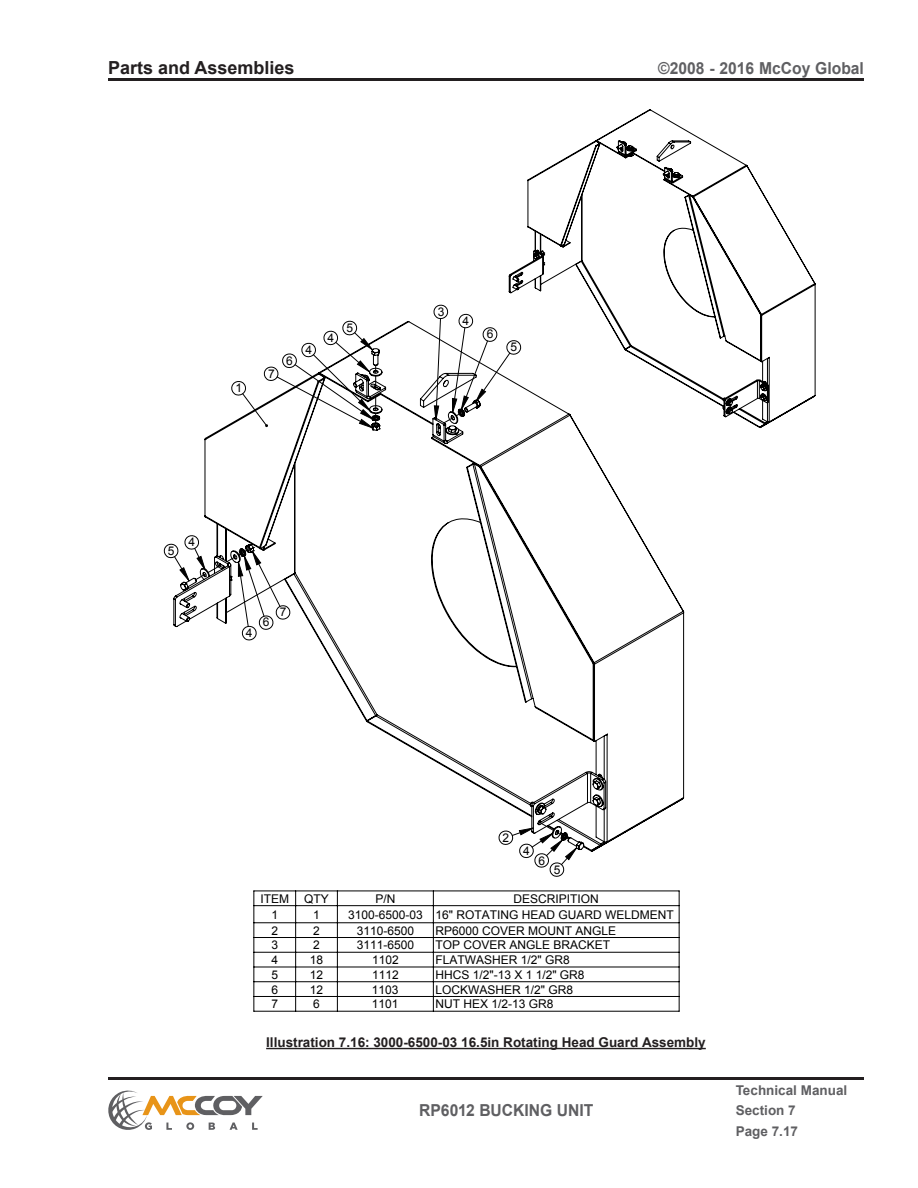
<style>
.page{position:relative;width:918px;height:1188px;background:#fff}
.page>*{position:absolute;margin:0;border:0;box-sizing:border-box;transform-origin:0 0}
.t1{font:700 18px "Arial";color:#231f20}
.t2{font:700 16.5px "Arial";color:#5f5f62;scale:.95 1}
.t3{font:700 16.5px "Arial";color:#5f5f62;scale:.95 1}
.Image_Caption{font:700 13.5px "Arial";color:#231f20}
.t4{font:700 13.5px/20.2px "Arial";color:#5f5f62}
.t5{font:12px "Arial";color:#000}
</style>
<div class="page">
<hr style="left:108px;top:78px;width:756px;height:3px;background:#231f20">
<hr style="left:108px;top:1077px;width:756px;height:3px;background:#231f20">
<svg style="left:108px;top:1090px;width:155px;height:40px"></svg>
<hr style="left:266px;top:1048px;width:440px;height:1px;background:#231f20">
<hr style="left:253px;top:891px;width:1px;height:120px;background:#000">
<hr style="left:254px;top:1011px;width:425px;height:1px;background:#000">
<hr style="left:679px;top:891px;width:1px;height:120px;background:#000">
<hr style="left:254px;top:891px;width:425px;height:1px;background:#000">
<svg style="left:295px;top:892px;width:1px;height:13px"></svg>
<svg style="left:337px;top:892px;width:1px;height:13px"></svg>
<svg style="left:433px;top:892px;width:1px;height:13px"></svg>
<hr style="left:295px;top:906px;width:1px;height:105px;background:#000">
<hr style="left:337px;top:906px;width:1px;height:105px;background:#000">
<hr style="left:433px;top:906px;width:1px;height:105px;background:#000">
<hr style="left:254px;top:922px;width:425px;height:1px;background:#000">
<hr style="left:254px;top:937px;width:425px;height:1px;background:#000">
<hr style="left:254px;top:952px;width:425px;height:1px;background:#000">
<hr style="left:254px;top:967px;width:425px;height:1px;background:#000">
<hr style="left:254px;top:981px;width:425px;height:1px;background:#000">
<hr style="left:254px;top:996px;width:425px;height:1px;background:#000">
<hr style="left:254px;top:905px;width:425px;height:1px;background:#000">
<svg style="left:173px;top:321px;width:511px;height:531px"></svg>
<svg style="left:473px;top:402px;width:5px;height:7px"></svg>
<svg style="left:537px;top:821px;width:33px;height:19px"></svg>
<svg style="left:436px;top:409px;width:31px;height:19px"></svg>
<svg style="left:375px;top:365px;width:1px;height:24px"></svg>
<svg style="left:373px;top:397px;width:5px;height:30px"></svg>
<svg style="left:195px;top:548px;width:55px;height:33px"></svg>
<svg style="left:509px;top:109px;width:307px;height:319px"></svg>
<h1 class="t1" style="left:108px;top:56px;width:188px">Parts and Assemblies</h1>
<h2 class="t2" style="left:658px;top:57px;width:218px">©2008 - 2016 McCoy Global</h2>
<p class="t5" style="left:235px;top:380px;width:8px">1</p>
<p class="t5" style="left:268px;top:366px;width:8px">7</p>
<p class="t5" style="left:286px;top:353px;width:8px">6</p>
<p class="t5" style="left:305px;top:342px;width:8px">4</p>
<p class="t5" style="left:327px;top:330px;width:8px">4</p>
<p class="t5" style="left:346px;top:320px;width:8px">5</p>
<p class="t5" style="left:168px;top:543px;width:8px">5</p>
<p class="t5" style="left:189px;top:534px;width:8px">4</p>
<p class="t5" style="left:246px;top:625px;width:8px">4</p>
<p class="t5" style="left:263px;top:614px;width:8px">6</p>
<p class="t5" style="left:280px;top:604px;width:8px">7</p>
<p class="t5" style="left:438px;top:304px;width:8px">3</p>
<p class="t5" style="left:463px;top:313px;width:8px">4</p>
<p class="t5" style="left:487px;top:326px;width:8px">6</p>
<p class="t5" style="left:511px;top:339px;width:8px">5</p>
<p class="t5" style="left:503px;top:830px;width:8px">2</p>
<p class="t5" style="left:523px;top:843px;width:8px">4</p>
<p class="t5" style="left:538px;top:852px;width:8px">6</p>
<p class="t5" style="left:554px;top:862px;width:8px">5</p>
<p class="t5" style="left:260px;top:891px;width:30px">ITEM</p>
<p class="t5" style="left:304px;top:891px;width:26px">QTY</p>
<p class="t5" style="left:375px;top:891px;width:22px">P/N</p>
<p class="t5" style="left:514px;top:891px;width:87px">DESCRIPITION</p>
<p class="t5" style="left:271px;top:907px;width:8px">1</p>
<p class="t5" style="left:313px;top:907px;width:8px">1</p>
<p class="t5" style="left:348px;top:907px;width:327px">3100-6500-03 16" ROTATING HEAD GUARD WELDMENT</p>
<p class="t5" style="left:271px;top:922px;width:8px">2</p>
<p class="t5" style="left:313px;top:922px;width:8px">2</p>
<p class="t5" style="left:357px;top:922px;width:59px">3110-6500</p>
<p class="t5" style="left:435px;top:922px;width:182px">RP6000 COVER MOUNT ANGLE</p>
<p class="t5" style="left:271px;top:937px;width:8px">3</p>
<p class="t5" style="left:313px;top:937px;width:8px">2</p>
<p class="t5" style="left:357px;top:937px;width:59px">3111-6500</p>
<p class="t5" style="left:435px;top:937px;width:176px">TOP COVER ANGLE BRACKET</p>
<p class="t5" style="left:271px;top:952px;width:8px">4</p>
<p class="t5" style="left:310px;top:952px;width:15px">18</p>
<p class="t5" style="left:372px;top:952px;width:28px">1102</p>
<p class="t5" style="left:435px;top:952px;width:136px">FLATWASHER 1/2" GR8</p>
<p class="t5" style="left:271px;top:967px;width:8px">5</p>
<p class="t5" style="left:310px;top:967px;width:15px">12</p>
<p class="t5" style="left:372px;top:967px;width:28px">1112</p>
<p class="t5" style="left:435px;top:967px;width:151px">HHCS 1/2"-13 X 1 1/2" GR8</p>
<p class="t5" style="left:271px;top:981px;width:8px">6</p>
<p class="t5" style="left:310px;top:981px;width:15px">12</p>
<p class="t5" style="left:372px;top:981px;width:28px">1103</p>
<p class="t5" style="left:435px;top:981px;width:139px">LOCKWASHER 1/2" GR8</p>
<p class="t5" style="left:271px;top:996px;width:8px">7</p>
<p class="t5" style="left:313px;top:996px;width:8px">6</p>
<p class="t5" style="left:372px;top:996px;width:28px">1101</p>
<p class="t5" style="left:435px;top:996px;width:119px">NUT HEX 1/2-13 GR8</p>
<p class="Image_Caption" style="left:266px;top:1033px;width:441px">Illustration 7.16: 3000-6500-03 16.5in Rotating Head Guard Assembly</p>
<h2 class="t3" style="left:419px;top:1100px;width:185px">RP6012 BUCKING UNIT</h2>
<p class="t4" style="left:736px;top:1081px;width:113px">Technical Manual<br>Section 7<br>Page 7.17</p>
</div>
